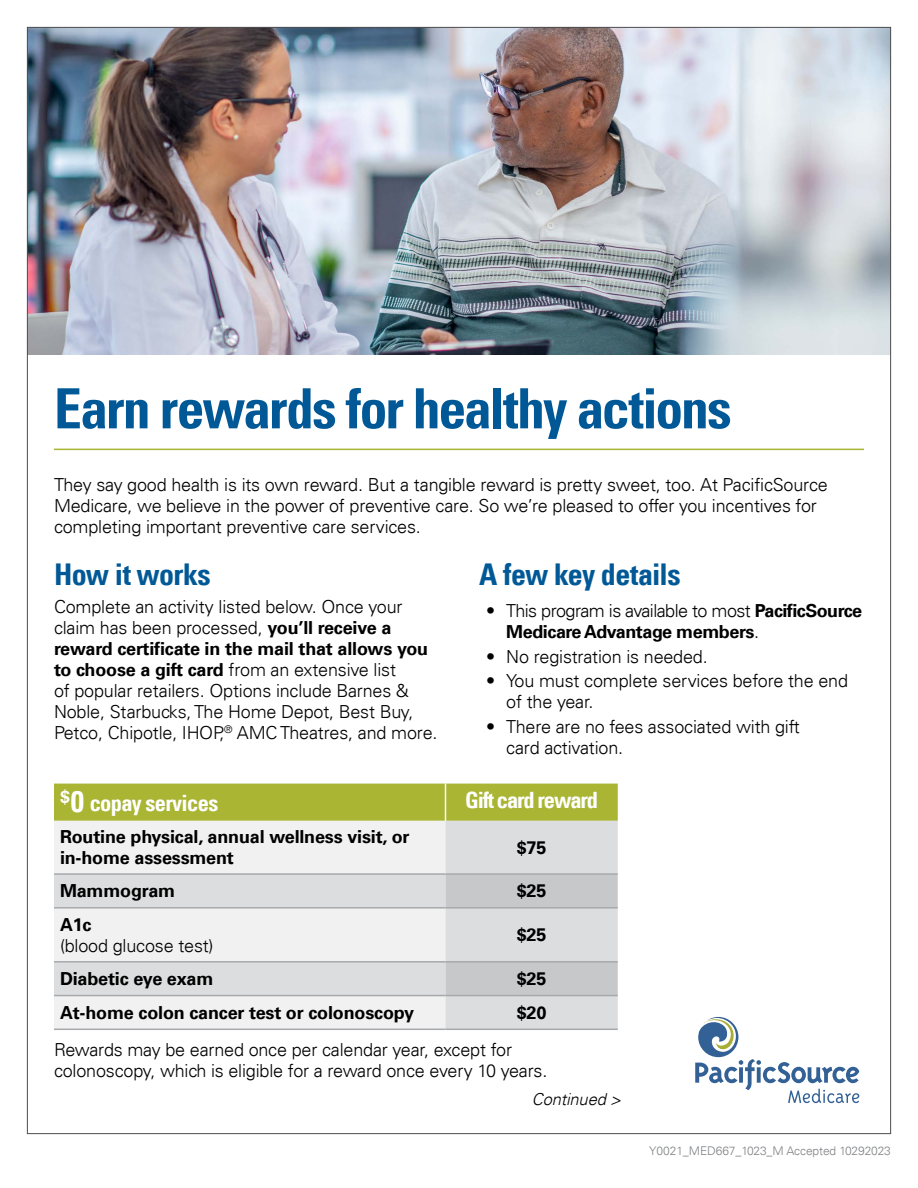
<style>
.page{position:relative;width:918px;height:1188px;background:#fff}
.page>*{position:absolute;margin:0;border:0;box-sizing:border-box;transform-origin:0 0}
.t1{font:700 condensed 55.5px "Univers LT";letter-spacing:-.035em;color:#005996}
.t2{font:700 condensed 30px "Univers LT";letter-spacing:-.02em;color:#005996}
.t3{font:700 condensed 22.5px "Univers LT";letter-spacing:-.04em;color:#fff}
.t4{font:300 18px/21px "Univers LT";letter-spacing:-.01em;color:#000}
.t5{font:700 18px/21px "Univers LT";letter-spacing:-.01em;color:#000}
.t6{font:italic 300 16.5px "Univers LT";letter-spacing:-.01em;color:#000}
.t7{font:300 12px "Univers LT";letter-spacing:-.01em;color:#808285}
.s1{font-weight:700}
.s2{font-weight:300}
.s3{font-size:30px}
</style>
<div class="page">
<svg style="left:695px;top:1017px;width:164px;height:86px"></svg>
<hr style="left:54px;top:449px;width:810px;height:1px;background:#a9b533">
<div style="left:54px;top:784px;width:564px;height:37px;background:#a9b533"></div>
<svg style="left:54px;top:821px;width:564px;height:208px;fill:#f1f1f2"></svg>
<svg style="left:446px;top:875px;width:172px;height:120px;background:#d0d1d2"></svg>
<hr style="left:445px;top:784px;width:1px;height:37px;background:#fff">
<hr style="left:54px;top:873px;width:392px;height:2px;background:#a7a9ac">
<hr style="left:54px;top:907px;width:392px;height:2px;background:#a7a9ac">
<hr style="left:446px;top:873px;width:172px;height:2px;background:#a7a9ac">
<hr style="left:446px;top:907px;width:172px;height:2px;background:#a7a9ac">
<hr style="left:54px;top:995px;width:392px;height:1px;background:#a7a9ac">
<hr style="left:446px;top:995px;width:172px;height:1px;background:#a7a9ac">
<hr style="left:54px;top:1029px;width:392px;height:1px;background:#a7a9ac">
<hr style="left:446px;top:1029px;width:172px;height:1px;background:#a7a9ac">
<hr style="left:54px;top:961px;width:392px;height:2px;background:#a7a9ac">
<hr style="left:446px;top:961px;width:172px;height:2px;background:#a7a9ac">
<img style="left:29px;top:29px;width:860px;height:325px">
<h1 class="t1" style="left:54px;top:375px;width:679px">Earn rewards for healthy actions</h1>
<p class="t4" style="left:54px;top:474px;width:775px">They say good health is its own reward. But a tangible reward is pretty sweet, too. At PacificSource<br>Medicare, we believe in the power of preventive care. So we’re pleased to offer you incentives for completing important preventive care services.</p>
<h2 class="t2" style="left:54px;top:556px;width:158px">How it works</h2>
<p class="t4" style="left:54px;top:596px;width:385px">Complete an activity listed below. Once your claim has been processed, <span class="s1">you’ll receive a reward certificate in the mail that allows you to choose a gift card</span> from an extensive list<br>of popular retailers. Options include Barnes &amp; Noble, Starbucks, The Home Depot, Best Buy, Petco, Chipotle, IHOP,<sup>®</sup> AMC Theatres, and more.</p>
<h2 class="t2" style="left:479px;top:556px;width:203px">A few key details</h2>
<p class="t5" style="left:506px;top:600px;width:358px;text-indent:-20px"><span class="s2">• This program is available to most</span> PacificSource<br>Medicare Advantage members<span class="s2">.</span></p>
<p class="t4" style="left:486px;top:646px;width:223px">• No registration is needed.</p>
<p class="t4" style="left:506px;top:670px;width:343px;text-indent:-20px">• You must complete services before the end of the year.</p>
<p class="t4" style="left:506px;top:716px;width:295px;text-indent:-20px">• There are no fees associated with gift card activation.</p>
<p class="t3" style="left:60px;top:789px;width:160px"><sup>$</sup><span class="s3">0</span> copay services</p>
<p class="t3" style="left:465px;top:786px;width:135px">Gift card reward</p>
<p class="t5" style="left:60px;top:826px;width:351px">Routine physical, annual wellness visit, or in-home assessment</p>
<p class="t5" style="left:517px;top:837px;width:31px">$75</p>
<p class="t5" style="left:60px;top:881px;width:117px">Mammogram</p>
<p class="t5" style="left:517px;top:881px;width:31px">$25</p>
<p class="t5" style="left:60px;top:914px;width:33px">A1c</p>
<p class="t4" style="left:60px;top:935px;width:155px">(blood glucose test)</p>
<p class="t5" style="left:517px;top:925px;width:31px">$25</p>
<p class="t5" style="left:60px;top:968px;width:155px">Diabetic eye exam</p>
<p class="t5" style="left:517px;top:968px;width:31px">$25</p>
<p class="t5" style="left:60px;top:1002px;width:356px">At-home colon cancer test or colonoscopy</p>
<p class="t5" style="left:517px;top:1002px;width:31px">$20</p>
<p class="t4" style="left:54px;top:1039px;width:495px">Rewards may be earned once per calendar year, except for colonoscopy, which is eligible for a reward once every 10 years.</p>
<p class="t6" style="left:532px;top:1089px;width:91px">Continued &gt;</p>
<p class="t7" style="left:649px;top:1144px;width:243px">Y0021_MED667_1023_M Accepted 10292023</p>
</div>
